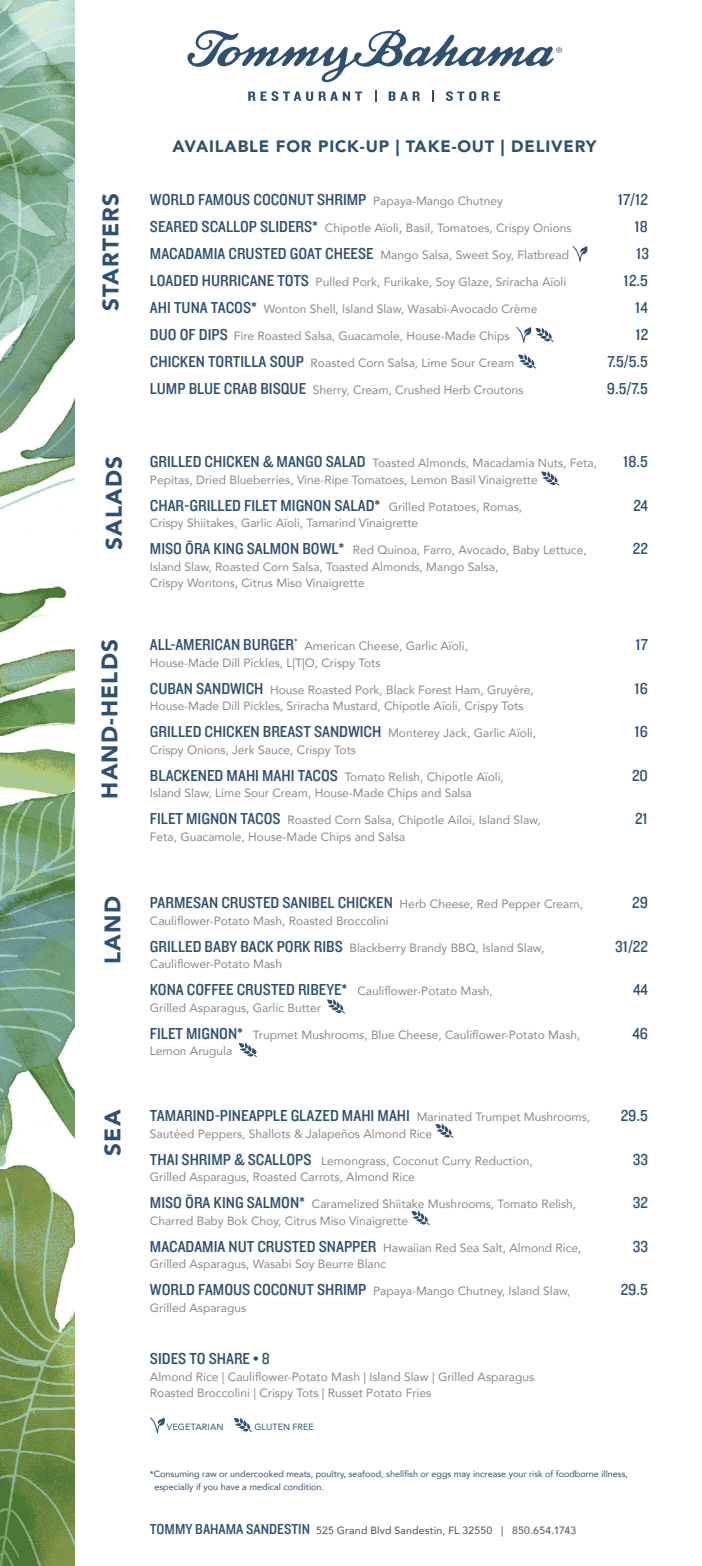
<style>
.page{position:relative;width:702px;height:1566px;background:#fff}
.page>*{position:absolute;margin:0;border:0;box-sizing:border-box;transform-origin:0 0}
.t1{font:900 22.5px "Avenir";letter-spacing:.05em;color:#2e5072}
.Item{font:16.5px "Knockout 30 Junior Welterwt";color:#2e5072}
.Item-2{font:900 16.5px "Avenir";letter-spacing:.05em;color:#2e5072}
.Item-3{font:12px/16.5px "Avenir";color:#89898b}
.disclaimer{font:10.5px "Avenir";letter-spacing:.02em;color:#4b4c4d}
.disclaimer-2{font:9px/13.5px "Avenir";color:#2e5072}
.Item-4{font:9px "Avenir";letter-spacing:.015em;color:#2e5072}
.s1{font-family:"Avenir";font-size:12px;color:#89898b}
.s2{font-family:"Knockout 30 Junior Welterwt";font-size:16.5px;color:#2e5072}
.s3{font-size:13.5px}
.s4{font-family:"Avenir";font-size:10.5px;color:#89898b}
.s5{font-family:"Knockout 30 Junior Welterwt";font-size:15px;color:#2e5072}
</style>
<div class="page">
<img style="left:0;top:0;width:75px;height:1566px">
<svg style="left:572px;top:246px;width:16px;height:16px"></svg>
<svg style="left:518px;top:354px;width:19px;height:15px"></svg>
<svg style="left:541px;top:471px;width:19px;height:15px"></svg>
<svg style="left:327px;top:999px;width:18px;height:15px"></svg>
<svg style="left:239px;top:1042px;width:18px;height:15px"></svg>
<svg style="left:435px;top:1123px;width:19px;height:15px"></svg>
<svg style="left:411px;top:1210px;width:19px;height:15px"></svg>
<svg style="left:150px;top:1418px;width:15px;height:15px"></svg>
<svg style="left:234px;top:1417px;width:18px;height:15px"></svg>
<svg style="left:187px;top:29px;width:375px;height:54px"></svg>
<svg style="left:248px;top:91px;width:65px;height:10px"></svg>
<svg style="left:319px;top:92px;width:43px;height:9px"></svg>
<svg style="left:389px;top:92px;width:31px;height:9px"></svg>
<svg style="left:446px;top:91px;width:30px;height:10px"></svg>
<svg style="left:482px;top:92px;width:18px;height:9px"></svg>
<svg style="left:516px;top:327px;width:38px;height:16px"></svg>
<p class="Item-2" style="left:173px;top:132px;width:425px">AVAILABLE FOR PICK-UP | TAKE-OUT | DELIVERY</p>
<p class="t1" style="left:91px;top:311px;width:119px;rotate:-90deg">STARTERS</p>
<p class="Item" style="left:150px;top:188px;width:354px">WORLD FAMOUS COCONUT SHRIMP <span class="s1">Papaya-Mango Chutney</span></p>
<p class="Item" style="left:618px;top:188px;width:32px">17/12</p>
<p class="Item-3" style="left:150px;top:219px;width:423px"><span class="s2">SEARED SCALLOP SLIDERS*</span> Chipotle Aïoli<span class="s3">,</span> Basil, Tomatoes, Crispy Onions</p>
<p class="Item" style="left:634px;top:215px;width:15px">18</p>
<p class="Item-3" style="left:150px;top:246px;width:421px"><span class="s2">MACADAMIA CRUSTED GOAT CHEESE</span> Mango Salsa, Sweet Soy, Flatbread</p>
<p class="Item" style="left:636px;top:242px;width:14px">13</p>
<p class="Item-3" style="left:150px;top:273px;width:418px"><span class="s2">LOADED HURRICANE TOTS</span> Pulled Pork, Furikake, Soy Glaze, Sriracha Aïoli</p>
<p class="Item" style="left:624px;top:269px;width:26px">12.5</p>
<p class="Item-3" style="left:150px;top:300px;width:389px"><span class="s2">AHI TUNA TACOS*</span> Wonton Shell, Island Slaw, Wasabi-Avocado Crème</p>
<p class="Item" style="left:635px;top:296px;width:14px">14</p>
<p class="Item-3" style="left:150px;top:327px;width:361px"><span class="s2">DUO OF DIPS</span> Fire Roasted Salsa, Guacamole, House-Made Chips</p>
<p class="Item" style="left:636px;top:323px;width:14px">12</p>
<p class="Item-3" style="left:150px;top:354px;width:366px"><span class="s2">CHICKEN TORTILLA SOUP</span> Roasted Corn Salsa, Lime Sour Cream</p>
<p class="Item" style="left:607px;top:350px;width:42px">7.5/5.5</p>
<p class="Item-3" style="left:150px;top:381px;width:375px"><span class="s2">LUMP BLUE CRAB BISQUE</span> Sherry, Cream, Crushed Herb Croutons</p>
<p class="Item" style="left:607px;top:377px;width:42px">9.5/7.5</p>
<p class="t1" style="left:95px;top:550px;width:95px;rotate:-90deg">SALADS</p>
<p class="Item-3" style="left:150px;top:455px;width:449px"><span class="s2">GRILLED CHICKEN &amp; MANGO SALAD</span> Toasted Almonds, Macadamia Nuts, Feta,</p>
<p class="Item" style="left:623px;top:451px;width:26px">18.5</p>
<p class="Item-3" style="left:150px;top:471px;width:389px">Pepitas, Dried Blueberries, Vine-Ripe Tomatoes, Lemon Basil Vinaigrette</p>
<p class="Item" style="left:150px;top:494px;width:374px">CHAR-GRILLED FILET MIGNON SALAD* <span class="s1">Grilled Potatoes, Romas,</span></p>
<p class="Item" style="left:633px;top:494px;width:16px">24</p>
<p class="Item-3" style="left:150px;top:515px;width:270px">Crispy Shiitakes, Garlic Aïoli, Tamarind Vinaigrette</p>
<p class="Item-3" style="left:150px;top:542px;width:438px"><span class="s2">MISO ŌRA KING SALMON BOWL*</span> Red Quinoa, Farro, Avocado, Baby Lettuce,</p>
<p class="Item" style="left:633px;top:538px;width:17px">22</p>
<p class="Item-3" style="left:150px;top:558px;width:350px">Island Slaw, Roasted Corn Salsa, Toasted Almonds, Mango Salsa,<br>Crispy Wontons, Citrus Miso Vinaigrette</p>
<p class="t1" style="left:90px;top:799px;width:161px;rotate:-90deg">HAND-HELDS</p>
<p class="Item" style="left:150px;top:634px;width:149px">ALL-AMERICAN BURGER<sup>*</sup></p>
<p class="Item-3" style="left:304px;top:638px;width:165px">American Cheese, Garlic Aïoli,</p>
<p class="Item" style="left:635px;top:634px;width:14px">17</p>
<p class="Item-3" style="left:150px;top:654px;width:232px">House-Made Dill Pickles, L|T|O, Crispy Tots</p>
<p class="Item-3" style="left:150px;top:681px;width:385px"><span class="s2">CUBAN SANDWICH</span> House Roasted Pork, Black Forest Ham, Gruyère,</p>
<p class="Item" style="left:635px;top:677px;width:15px">16</p>
<p class="Item-3" style="left:150px;top:698px;width:375px">House-Made Dill Pickles, Sriracha Mustard, Chipotle Aïoli, Crispy Tots</p>
<p class="Item" style="left:150px;top:721px;width:388px">GRILLED CHICKEN BREAST SANDWICH <span class="s1">Monterey Jack, Garlic Aïoli,</span></p>
<p class="Item" style="left:635px;top:721px;width:15px">16</p>
<p class="Item-3" style="left:150px;top:741px;width:208px">Crispy Onions, Jerk Sauce, Crispy Tots</p>
<p class="Item-3" style="left:150px;top:768px;width:356px"><span class="s2">BLACKENED MAHI MAHI TACOS</span> Tomato Relish, Chipotle Aïoli,</p>
<p class="Item" style="left:632px;top:764px;width:17px">20</p>
<p class="Item-3" style="left:150px;top:785px;width:323px">Island Slaw, Lime Sour Cream, House-Made Chips and Salsa</p>
<p class="Item-3" style="left:150px;top:812px;width:392px"><span class="s2">FILET MIGNON TACOS</span> Roasted Corn Salsa, Chipotle Ailoi, Island Slaw,</p>
<p class="Item" style="left:635px;top:808px;width:14px">21</p>
<p class="Item-3" style="left:150px;top:828px;width:257px">Feta, Guacamole, House-Made Chips and Salsa</p>
<p class="t1" style="left:93px;top:964px;width:69px;rotate:-90deg">LAND</p>
<p class="Item" style="left:150px;top:892px;width:435px">PARMESAN CRUSTED SANIBEL CHICKEN <span class="s1">Herb Cheese, Red Pepper Cream,</span></p>
<p class="Item" style="left:632px;top:892px;width:17px">29</p>
<p class="Item-3" style="left:150px;top:912px;width:240px">Cauliflower-Potato Mash, Roasted Broccolini</p>
<p class="Item-3" style="left:150px;top:939px;width:396px"><span class="s2">GRILLED BABY BACK PORK RIBS</span> Blackberry Brandy BBQ, Island Slaw,</p>
<p class="Item" style="left:615px;top:935px;width:34px">31/22</p>
<p class="Item-3" style="left:150px;top:956px;width:134px">Cauliflower-Potato Mash</p>
<p class="Item" style="left:150px;top:979px;width:344px">KONA COFFEE CRUSTED RIBEYE* <span class="s1">Cauliflower-Potato Mash</span><span class="s4">,</span></p>
<p class="Item" style="left:633px;top:979px;width:16px">44</p>
<p class="Item-3" style="left:150px;top:999px;width:173px">Grilled Asparagus, Garlic Butter</p>
<p class="Item-3" style="left:150px;top:1026px;width:432px"><span class="s2">FILET MIGNON*</span> Trupmet Mushrooms, Blue Cheese, Cauliflower-Potato Mash,</p>
<p class="Item" style="left:633px;top:1022px;width:17px">46</p>
<p class="Item-3" style="left:150px;top:1043px;width:84px">Lemon Arugula</p>
<p class="t1" style="left:93px;top:1156px;width:48px;rotate:-90deg">SEA</p>
<p class="Item" style="left:150px;top:1105px;width:442px">TAMARIND-PINEAPPLE GLAZED MAHI MAHI <span class="s1">Marinated Trumpet Mushrooms,</span></p>
<p class="Item" style="left:621px;top:1105px;width:29px">29.5</p>
<p class="Item-3" style="left:150px;top:1125px;width:284px">Sautéed Peppers, Shallots &amp; Jalapeños Almond Rice</p>
<p class="Item-3" style="left:150px;top:1152px;width:384px"><span class="s2">THAI SHRIMP &amp; SCALLOPS</span> Lemongrass, Coconut Curry Reduction,</p>
<p class="Item" style="left:633px;top:1148px;width:17px">33</p>
<p class="Item-3" style="left:150px;top:1169px;width:267px">Grilled Asparagus, Roasted Carrots, Almond Rice</p>
<p class="Item-3" style="left:150px;top:1196px;width:428px"><span class="s2">MISO ŌRA KING SALMON*</span> Caramelized Shiitake Mushrooms, Tomato Relish,</p>
<p class="Item" style="left:633px;top:1192px;width:17px">32</p>
<p class="Item-3" style="left:150px;top:1212px;width:260px">Charred Baby Bok Choy, Citrus Miso Vinaigrette</p>
<p class="Item-3" style="left:150px;top:1239px;width:433px"><span class="s2">MACADAMIA NUT CRUSTED SNAPPER</span> Hawaiian Red Sea Salt, Almond Rice,</p>
<p class="Item" style="left:633px;top:1235px;width:17px">33</p>
<p class="Item-3" style="left:150px;top:1256px;width:238px">Grilled Asparagus, Wasabi Soy Beurre Blanc</p>
<p class="Item-3" style="left:150px;top:1283px;width:422px"><span class="s2">WORLD FAMOUS COCONUT SHRIMP</span> Papaya-Mango Chutney, Island Slaw,</p>
<p class="Item" style="left:621px;top:1279px;width:29px">29.5</p>
<p class="Item-3" style="left:150px;top:1299px;width:98px">Grilled Asparagus</p>
<p class="Item" style="left:150px;top:1348px;width:121px">SIDES TO SHARE • 8</p>
<p class="Item-3" style="left:150px;top:1368px;width:386px">Almond Rice | Cauliflower-Potato Mash | Island Slaw | Grilled Asparagus<br>Roasted Broccolini | Crispy Tots | Russet Potato Fries</p>
<p class="Item-4" style="left:167px;top:1420px;width:58px">VEGETARIAN</p>
<p class="Item-4" style="left:254px;top:1420px;width:61px">GLUTEN FREE</p>
<p class="disclaimer-2" style="left:154px;top:1467px;width:475px;text-indent:-4px">*Consuming raw or undercooked meats, poultry, seafood, shellfish or eggs may increase your risk of foodborne illness, especially if you have a medical condition.</p>
<p class="disclaimer" style="left:150px;top:1522px;width:428px"><span class="s5">TOMMY BAHAMA SANDESTIN</span> 525 Grand Blvd Sandestin, FL 32550 | 850.654.1743</p>
</div>
